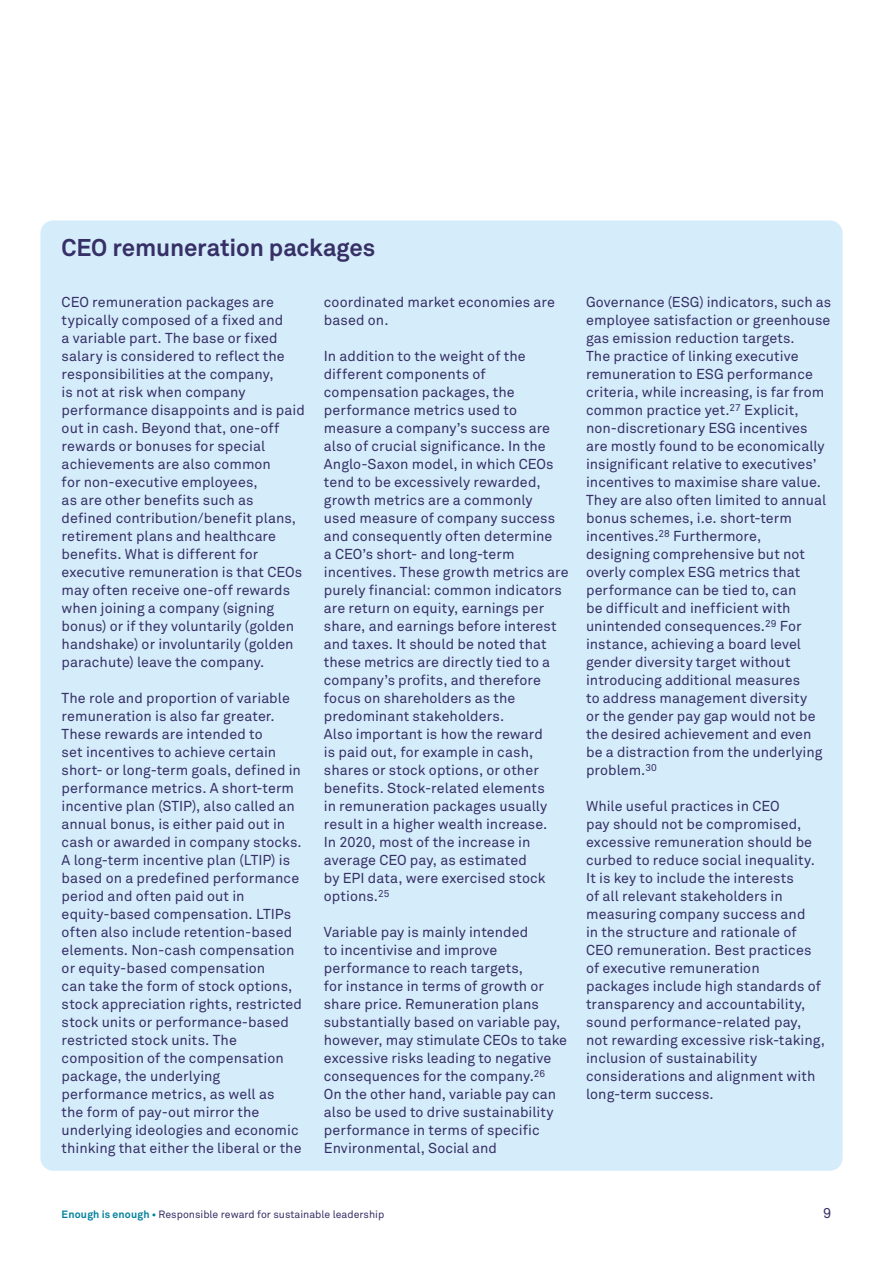
<style>
.page{position:relative;width:893px;height:1263px;background:#fff}
.page>*{position:absolute;margin:0;border:0;box-sizing:border-box;transform-origin:0 0}
.Heading_bold_14_16{font:700 24px "Akkurat Pro";letter-spacing:-.005em;color:#363066}
.Body_Regular_9_5_1{font:14.25px/18px "Akkurat Pro";letter-spacing:.005em;color:#363066}
.t1{font:10.5px "Akkurat Pro";color:#363066}
.s1{font-weight:700;color:#00819c}
</style>
<div class="page">
<div style="left:40px;top:220px;width:803px;height:951px;background:#d5ecfa;border-radius:13px"></div>
<p class="Heading_bold_14_16" style="left:62px;top:232px;width:315px">CEO remuneration packages</p>
<p class="Body_Regular_9_5_1" style="left:62px;top:293px;width:245px">CEO remuneration packages are typically composed of a fixed and<br>a variable part. The base or fixed salary is considered to reflect the responsibilities at the company,<br>is not at risk when company performance disappoints and is paid out in cash. Beyond that, one-off rewards or bonuses for special achievements are also common<br>for non-executive employees,<br>as are other benefits such as defined contribution/benefit plans, retirement plans and healthcare benefits. What is different for executive remuneration is that CEOs may often receive one-off rewards when joining a company (signing bonus) or if they voluntarily (golden handshake) or involuntarily (golden parachute) leave the company.</p>
<p class="Body_Regular_9_5_1" style="left:62px;top:689px;width:242px">The role and proportion of variable remuneration is also far greater.<br>These rewards are intended to<br>set incentives to achieve certain short- or long-term goals, defined in performance metrics. A short-term incentive plan (STIP), also called an annual bonus, is either paid out in cash or awarded in company stocks.<br>A long-term incentive plan (LTIP) is based on a predefined performance period and often paid out in equity-based compensation. LTIPs often also include retention-based elements. Non-cash compensation or equity-based compensation<br>can take the form of stock options, stock appreciation rights, restricted stock units or performance-based restricted stock units. The composition of the compensation package, the underlying performance metrics, as well as<br>the form of pay-out mirror the underlying ideologies and economic thinking that either the liberal or the</p>
<p class="Body_Regular_9_5_1" style="left:324px;top:293px;width:233px">coordinated market economies are based on.</p>
<p class="Body_Regular_9_5_1" style="left:324px;top:347px;width:246px">In addition to the weight of the different components of compensation packages, the performance metrics used to measure a company’s success are also of crucial significance. In the<br>Anglo-Saxon model, in which CEOs tend to be excessively rewarded, growth metrics are a commonly<br>used measure of company success and consequently often determine<br>a CEO’s short- and long-term incentives. These growth metrics are purely financial: common indicators are return on equity, earnings per share, and earnings before interest and taxes. It should be noted that these metrics are directly tied to a company’s profits, and therefore focus on shareholders as the predominant stakeholders.<br>Also important is how the reward<br>is paid out, for example in cash, shares or stock options, or other benefits. Stock-related elements<br>in remuneration packages usually result in a higher wealth increase.<br>In 2020, most of the increase in average CEO pay, as estimated<br>by EPI data, were exercised stock options.<sup>25</sup></p>
<p class="Body_Regular_9_5_1" style="left:324px;top:923px;width:245px">Variable pay is mainly intended<br>to incentivise and improve performance to reach targets,<br>for instance in terms of growth or share price. Remuneration plans substantially based on variable pay, however, may stimulate CEOs to take excessive risks leading to negative consequences for the company.<sup>26<br></sup>On the other hand, variable pay can also be used to drive sustainability performance in terms of specific Environmental, Social and</p>
<p class="Body_Regular_9_5_1" style="left:586px;top:293px;width:247px">Governance (ESG) indicators, such as employee satisfaction or greenhouse gas emission reduction targets.<br>The practice of linking executive remuneration to ESG performance criteria, while increasing, is far from common practice yet.<sup>27</sup> Explicit, non-discretionary ESG incentives are mostly found to be economically insignificant relative to executives’ incentives to maximise share value.<br>They are also often limited to annual bonus schemes, i.e. short-term incentives.<sup>28</sup> Furthermore,<br>designing comprehensive but not overly complex ESG metrics that performance can be tied to, can<br>be difficult and inefficient with unintended consequences.<sup>29</sup> For instance, achieving a board level gender diversity target without introducing additional measures<br>to address management diversity<br>or the gender pay gap would not be the desired achievement and even be a distraction from the underlying problem.<sup>30</sup></p>
<p class="Body_Regular_9_5_1" style="left:586px;top:797px;width:240px">While useful practices in CEO<br>pay should not be compromised, excessive remuneration should be curbed to reduce social inequality.<br>It is key to include the interests<br>of all relevant stakeholders in measuring company success and<br>in the structure and rationale of<br>CEO remuneration. Best practices of executive remuneration packages include high standards of transparency and accountability, sound performance-related pay, not rewarding excessive risk-taking, inclusion of sustainability considerations and alignment with long-term success.</p>
<p class="t1" style="left:62px;top:1208px;width:324px"><span class="s1">Enough is enough •</span> Responsible reward for sustainable leadership</p>
<p class="Body_Regular_9_5_1" style="left:823px;top:1204px;width:10px">9</p>
</div>
